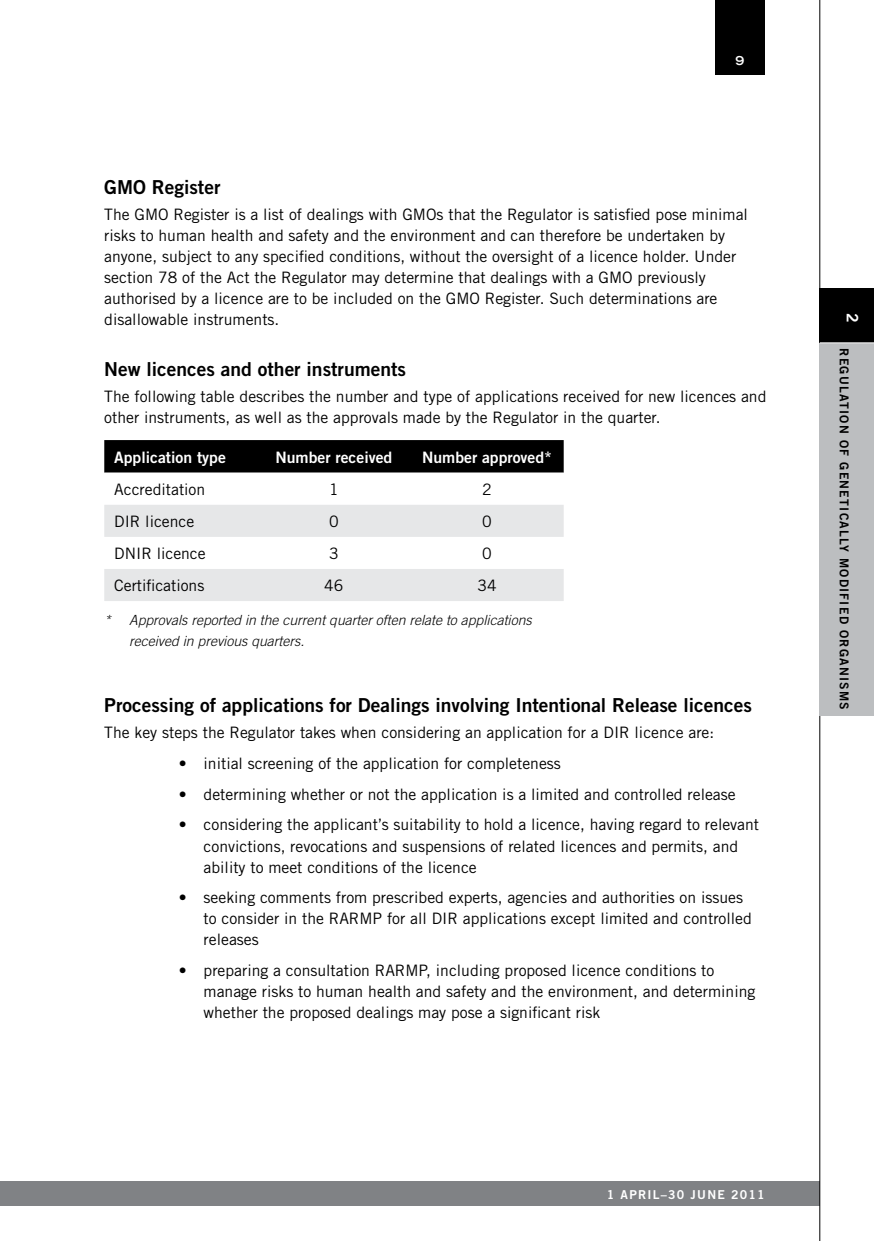
<style>
.page{position:relative;width:874px;height:1241px;background:#fff}
.page>*{position:absolute;margin:0;border:0;box-sizing:border-box;transform-origin:0 0}
.t1{font:19.25px "Trade Gothic LT Bold Two";color:#000}
.text{font:15.75px/21px "Trade Gothic LT";color:#000}
.bullet{font:15.75px/21px "Trade Gothic LT";color:#000}
.text-2{font:15.75px "Trade Gothic LT Bold Two";color:#fff}
.notes{font:italic 300 14px/21px "Trade Gothic LT";color:#000}
.t2{font:12.25px "Trade Gothic LT Bold Two";letter-spacing:.1em;color:#000}
.t3{font:12.25px "Trade Gothic LT Bold Two";letter-spacing:.1em;color:#fff}
.t4{font:700 expanded 12.25px "Trade Gothic LT";color:#fff}
</style>
<div class="page">
<div style="left:0;top:1181px;width:819px;height:24px;background:#808285"></div>
<div style="left:714px;top:0;width:50px;height:74px;background:#000"></div>
<hr style="left:819px;top:0;width:1px;height:1240px;background:#000">
<div style="left:819px;top:288px;width:54px;height:55px;background:#000"></div>
<div style="left:819px;top:343px;width:54px;height:372px;background:#bcbec0"></div>
<hr style="left:819px;top:342px;width:54px;height:1px;background:#fff">
<div style="left:104px;top:440px;width:459px;height:32px;background:#000"></div>
<svg style="left:104px;top:472px;width:459px;height:1px"></svg>
<div style="left:104px;top:505px;width:459px;height:32px;background:#e6e7e8"></div>
<div style="left:104px;top:569px;width:459px;height:32px;background:#e6e7e8"></div>
<p class="t4" style="left:735px;top:52px;width:10px">9</p>
<h2 class="t1" style="left:104px;top:175px;width:118px">GMO Register</h2>
<p class="text" style="left:104px;top:204px;width:645px">The GMO Register is a list of dealings with GMOs that the Regulator is satisfied pose minimal risks to human health and safety and the environment and can therefore be undertaken by anyone, subject to any specified conditions, without the oversight of a licence holder. Under section 78 of the Act the Regulator may determine that dealings with a GMO previously authorised by a licence are to be included on the GMO Register. Such determinations are disallowable instruments.</p>
<h2 class="t1" style="left:104px;top:357px;width:303px">New licences and other instruments</h2>
<p class="text" style="left:104px;top:386px;width:663px">The following table describes the number and type of applications received for new licences and other instruments, as well as the approvals made by the Regulator in the quarter.</p>
<p class="text-2" style="left:114px;top:447px;width:113px">Application type</p>
<p class="text-2" style="left:275px;top:447px;width:118px">Number received</p>
<p class="text-2" style="left:422px;top:447px;width:131px">Number approved*</p>
<p class="text" style="left:114px;top:478px;width:93px">Accreditation</p>
<p class="text" style="left:329px;top:478px;width:11px">1</p>
<p class="text" style="left:482px;top:478px;width:11px">2</p>
<p class="text" style="left:114px;top:510px;width:82px">DIR licence</p>
<p class="text" style="left:329px;top:510px;width:11px">0</p>
<p class="text" style="left:482px;top:510px;width:11px">0</p>
<p class="text" style="left:114px;top:542px;width:93px">DNIR licence</p>
<p class="text" style="left:329px;top:542px;width:11px">3</p>
<p class="text" style="left:482px;top:542px;width:11px">0</p>
<p class="text" style="left:114px;top:574px;width:92px">Certifications</p>
<p class="text" style="left:324px;top:574px;width:21px">46</p>
<p class="text" style="left:477px;top:574px;width:21px">34</p>
<p class="notes" style="left:129px;top:609px;width:404px;text-indent:-25px">* Approvals reported in the current quarter often relate to applications received in previous quarters.</p>
<h2 class="t1" style="left:104px;top:692px;width:648px">Processing of applications for Dealings involving Intentional Release licences</h2>
<p class="text" style="left:104px;top:721px;width:611px">The key steps the Regulator takes when considering an application for a DIR licence are:</p>
<p class="bullet" style="left:179px;top:752px;width:383px">• initial screening of the application for completeness</p>
<p class="bullet" style="left:179px;top:783px;width:558px">• determining whether or not the application is a limited and controlled release</p>
<p class="bullet" style="left:203px;top:814px;width:557px;text-indent:-25px">• considering the applicant’s suitability to hold a licence, having regard to relevant convictions, revocations and suspensions of related licences and permits, and ability to meet conditions of the licence</p>
<p class="bullet" style="left:203px;top:887px;width:549px;text-indent:-25px">• seeking comments from prescribed experts, agencies and authorities on issues to consider in the RARMP for all DIR applications except limited and controlled releases</p>
<p class="bullet" style="left:203px;top:959px;width:553px;text-indent:-25px">• preparing a consultation RARMP, including proposed licence conditions to manage risks to human health and safety and the environment, and determining whether the proposed dealings may pose a significant risk</p>
<p class="t3" style="left:606px;top:1186px;width:159px">1 APRIL–30 JUNE 2011</p>
<p class="text-2" style="left:861px;top:312px;width:11px;rotate:90deg">2</p>
<p class="t2" style="left:851px;top:348px;width:363px;rotate:90deg">REGULATION OF GENETICALLY MODIFIED ORGANISMS</p>
</div>
